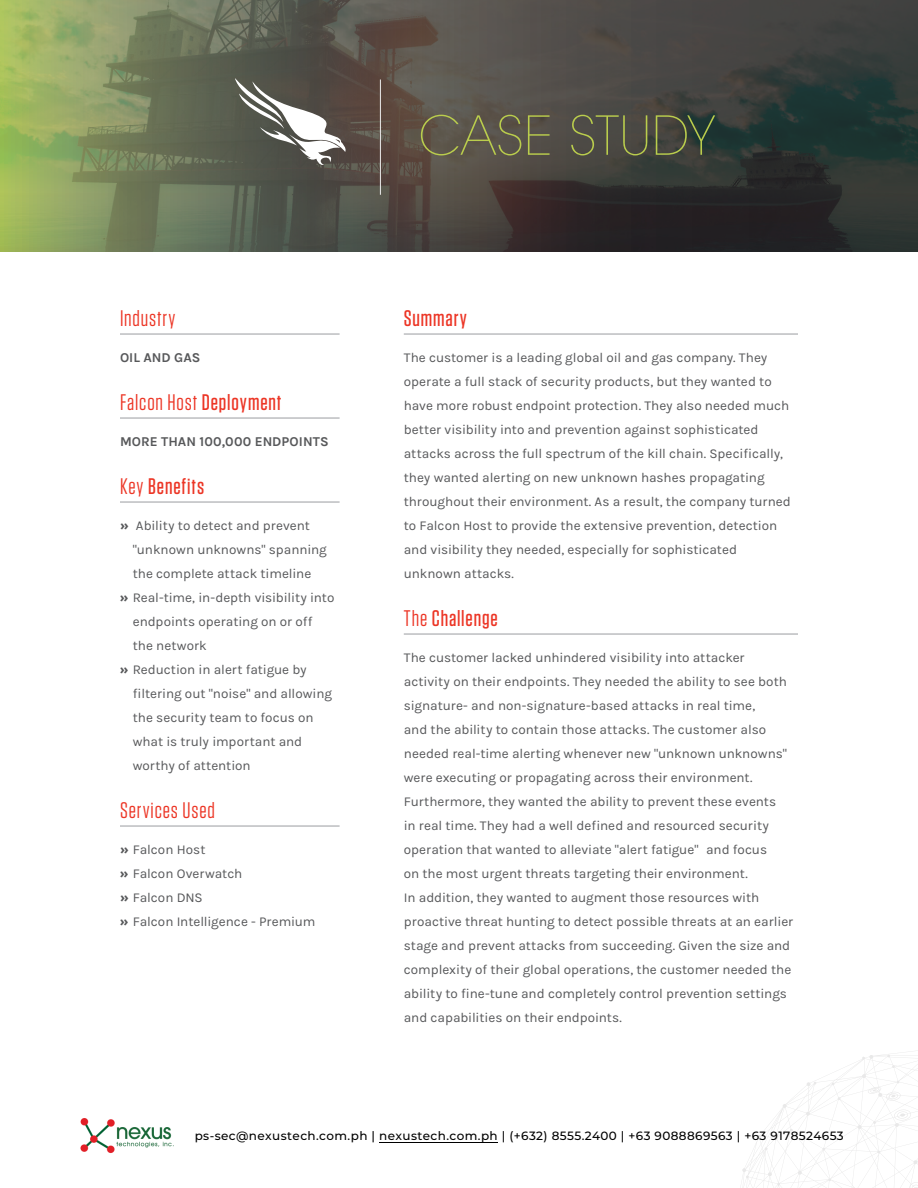
<style>
.page{position:relative;width:918px;height:1188px;background:#fff}
.page>*{position:absolute;margin:0;border:0;box-sizing:border-box;transform-origin:0 0}
.t1{font:200 53.25px "ITC Avant Garde Pro";letter-spacing:-.01em;color:#bacd4d}
.t2{font:22.5px "Tungsten";letter-spacing:.04em;color:#ec3525}
.t3{font:500 22.5px "Tungsten";letter-spacing:.04em;color:#ec3525}
.t4{font:13.5px/24px "Karla";color:#57585a}
.t5{font:700 13.5px "Karla";letter-spacing:.005em;color:#57585a}
.t6{font:500 12px "Montserrat";letter-spacing:.035em;color:#000}
.s1{font-weight:500}
.s2{font-weight:400}
.s3{font-family:"Gotham";font-weight:700}
</style>
<div class="page">
<hr style="left:404px;top:333px;width:394px;height:2px;background:#bcbdc0">
<hr style="left:404px;top:633px;width:394px;height:2px;background:#bcbdc0">
<svg style="left:0;top:0;width:918px;height:252px;background:#535747"></svg>
<hr style="left:120px;top:333px;width:220px;height:2px;background:#bcbdc0">
<hr style="left:120px;top:417px;width:220px;height:2px;background:#bcbdc0">
<hr style="left:120px;top:501px;width:220px;height:2px;background:#bcbdc0">
<hr style="left:120px;top:825px;width:220px;height:2px;background:#bcbdc0">
<svg style="left:235px;top:78px;width:112px;height:87px"></svg>
<hr style="left:380px;top:80px;width:1px;height:115px;background:#ededed">
<svg style="left:742px;top:1054px;width:176px;height:134px"></svg>
<hr style="left:379px;top:1142px;width:119px;height:1px;background:#000">
<img style="left:80px;top:1118px;width:94px;height:35px">
<p class="t2" style="left:120px;top:306px;width:57px">Industry</p>
<p class="t5" style="left:120px;top:349px;width:82px">OIL AND GAS</p>
<p class="t2" style="left:120px;top:390px;width:163px">Falcon Host <span class="s1">Deployment</span></p>
<p class="t5" style="left:120px;top:433px;width:210px">MORE THAN 100,000 ENDPOINTS</p>
<p class="t3" style="left:120px;top:474px;width:86px"><span class="s2">Key</span> Benefits</p>
<p class="t4" style="left:133px;top:514px;width:196px;text-indent:-13px"><span class="s3">»</span> Ability to detect and prevent "unknown unknowns" spanning the complete attack timeline</p>
<p class="t4" style="left:133px;top:586px;width:203px;text-indent:-13px"><span class="s3">»</span> Real-time, in-depth visibility into endpoints operating on or off the network</p>
<p class="t4" style="left:133px;top:658px;width:201px;text-indent:-13px"><span class="s3">»</span> Reduction in alert fatigue by filtering out "noise" and allowing the security team to focus on what is truly important and worthy of attention</p>
<p class="t2" style="left:120px;top:798px;width:97px">Services Used</p>
<p class="t4" style="left:120px;top:838px;width:87px"><span class="s3">»</span> Falcon Host</p>
<p class="t4" style="left:120px;top:862px;width:124px"><span class="s3">»</span> Falcon Overwatch <span class="s3">»</span> Falcon DNS</p>
<p class="t4" style="left:120px;top:910px;width:197px"><span class="s3">»</span> Falcon Intelligence - Premium</p>
<p class="t1" style="left:419px;top:102px;width:299px">CASE STUDY</p>
<p class="t3" style="left:404px;top:306px;width:65px">Summary</p>
<p class="t4" style="left:404px;top:346px;width:389px">The customer is a leading global oil and gas company. They operate a full stack of security products, but they wanted to have more robust endpoint protection. They also needed much better visibility into and prevention against sophisticated attacks across the full spectrum of the kill chain. Specifically, they wanted alerting on new unknown hashes propagating throughout their environment. As a result, the company turned to Falcon Host to provide the extensive prevention, detection and visibility they needed, especially for sophisticated unknown attacks.</p>
<p class="t3" style="left:404px;top:606px;width:95px"><span class="s2">The</span> Challenge</p>
<p class="t4" style="left:404px;top:646px;width:392px">The customer lacked unhindered visibility into attacker<br>activity on their endpoints. They needed the ability to see both signature- and non-signature-based attacks in real time,<br>and the ability to contain those attacks. The customer also needed real-time alerting whenever new "unknown unknowns"” were executing or propagating across their environment.<br>Furthermore, they wanted the ability to prevent these events<br>in real time. They had a well defined and resourced security operation that wanted to alleviate "alert fatigue"”and focus<br>on the most urgent threats targeting their environment.<br>In addition, they wanted to augment those resources with proactive threat hunting to detect possible threats at an earlier stage and prevent attacks from succeeding. Given the size and complexity of their global operations, the customer needed the ability to fine-tune and completely control prevention settings and capabilities on their endpoints.</p>
<p class="t6" style="left:195px;top:1128px;width:651px">ps-sec@nexustech.com.ph | nexustech.com.ph | (+632) 8555.2400 | +63 9088869563 | +63 9178524653</p>
</div>
